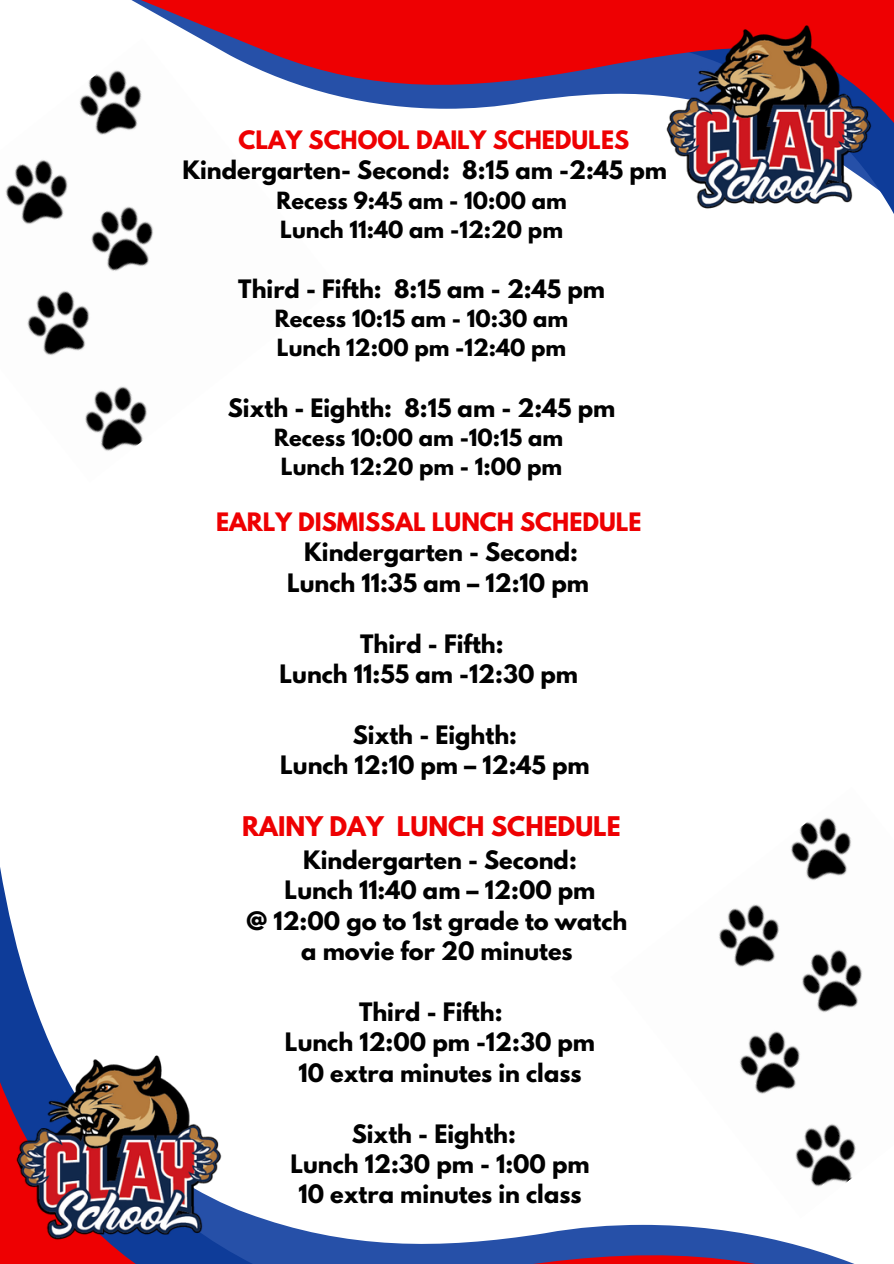
<style>
.page{position:relative;width:894px;height:1264px;background:#fff}
.page>*{position:absolute;margin:0;border:0;box-sizing:border-box;transform-origin:0 0}
.t1{font:700 24px "League Spartan";color:#ee0002}
.t2{font:700 22.5px/30.3px "League Spartan";color:#010101;text-align:center}
.t3{font:700 22.5px "League Spartan";color:#ee0002}
.t4{font:700 21px/29.2px "League Spartan";color:#010101}
.s1{color:#ee0002}
</style>
<div class="page">
<svg style="left:0;top:867px;width:45px;height:163px"></svg>
<svg style="left:244px;top:1212px;width:608px;height:51px;fill:#2650a8"></svg>
<svg style="left:131px;top:0;width:506px;height:109px;background:#c72538"></svg>
<img style="left:637px;top:0;width:256px;height:212px">
<img style="left:0;top:1030px;width:244px;height:233px">
<img style="left:5px;top:38px;width:333px;height:413px">
<img style="left:610px;top:817px;width:252px;height:401px">
<h1 class="t2" style="left:182px;top:128px;width:486px;text-align:left;text-indent:56px"><span class="s1">CLAY SCHOOL DAILY SCHEDULES<br></span>Kindergarten- Second: 8:15 am -2:45 pm</h1>
<h1 class="t4" style="left:276px;top:188px;width:292px">Recess 9:45 am - 10:00 am<br>Lunch 11:40 am -12:20 pm</h1>
<h1 class="t2" style="left:238px;top:276px;width:368px">Third - Fifth: 8:15 am - 2:45 pm</h1>
<h1 class="t4" style="left:275px;top:306px;width:295px">Recess 10:15 am - 10:30 am<br>Lunch 12:00 pm -12:40 pm</h1>
<h1 class="t2" style="left:228px;top:395px;width:389px">Sixth - Eighth: 8:15 am - 2:45 pm</h1>
<h1 class="t4" style="left:274px;top:426px;width:290px;text-align:center">Recess 10:00 am -10:15 am<br>Lunch 12:20 pm - 1:00 pm</h1>
<p class="t3" style="left:216px;top:510px;width:427px">EARLY DISMISSAL LUNCH SCHEDULE</p>
<p class="t2" style="left:304px;top:540px;width:275px">Kindergarten - Second:</p>
<p class="t2" style="left:287px;top:570px;width:303px">Lunch 11:35 am – 12:10 pm</p>
<p class="t2" style="left:279px;top:631px;width:300px">Third - Fifth:<br>Lunch 11:55 am -12:30 pm</p>
<h1 class="t2" style="left:280px;top:722px;width:311px">Sixth - Eighth:<br>Lunch 12:10 pm – 12:45 pm</h1>
<h1 class="t1" style="left:242px;top:814px;width:380px">RAINY DAY LUNCH SCHEDULE</h1>
<h1 class="t2" style="left:246px;top:847px;width:382px">Kindergarten - Second:<br>Lunch 11:40 am – 12:00 pm<br>@ 12:00 go to 1st grade to watch a movie for 20 minutes</h1>
<h1 class="t2" style="left:359px;top:999px;width:145px">Third - Fifth:</h1>
<h1 class="t2" style="left:285px;top:1030px;width:311px">Lunch 12:00 pm -12:30 pm</h1>
<h1 class="t2" style="left:298px;top:1060px;width:284px">10 extra minutes in class</h1>
<h1 class="t2" style="left:290px;top:1121px;width:301px">Sixth - Eighth:<br>Lunch 12:30 pm - 1:00 pm<br>10 extra minutes in class</h1>
</div>
